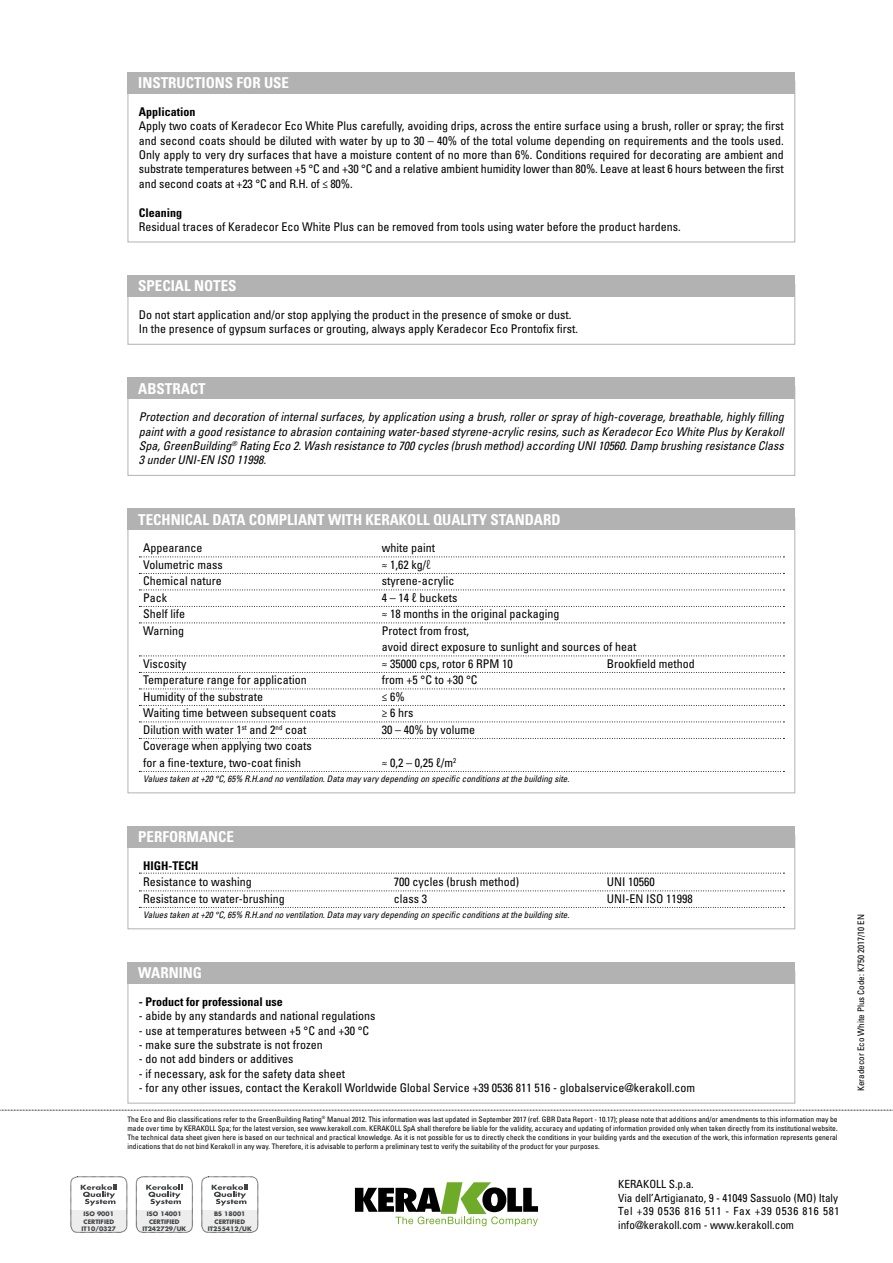
<style>
.page{position:relative;width:893px;height:1263px;background:#fff}
.page>*{position:absolute;margin:0;border:0;box-sizing:border-box;transform-origin:0 0}
.t1{font:700 condensed 15px "Univers LT Std";color:#fff}
.t2{font:condensed 12px/14.4px "Univers LT Std";color:#000}
.t3{font:italic condensed 12px/14.4px "Univers LT Std";color:#000;text-align:justify}
.t4{font:700 condensed 12px "Univers LT Std";color:#000}
.t5{font:condensed 11.25px/13.5px "Univers LT Std";color:#000}
.t6{font:italic condensed 9px "Univers LT Std";color:#000}
.t7{font:condensed 9px "Univers LT Std";color:#000}
.t8{font:condensed 7.5px/9px "Univers LT Std";color:#000;text-align:justify}
.t9{font:700 6px/7.2px "Futura Std";color:#424446;text-align:center}
.s1{font-weight:300}
</style>
<div class="page">
<svg style="left:0;top:1110px;width:893px;height:1px"></svg>
<div style="left:71px;top:1176px;width:56px;height:56px;border:1px dashed #000;border-radius:7px"></div>
<svg style="left:71px;top:1184px;width:56px;height:48px"></svg>
<div style="left:136px;top:1176px;width:56px;height:56px;border:1px dashed #000;border-radius:7px"></div>
<svg style="left:136px;top:1184px;width:56px;height:48px"></svg>
<div style="left:202px;top:1176px;width:56px;height:56px;border:1px dashed #000;border-radius:7px"></div>
<svg style="left:202px;top:1184px;width:56px;height:48px"></svg>
<svg style="left:355px;top:1182px;width:183px;height:44px"></svg>
<div style="left:128px;top:386px;width:667px;height:90px;border:1px solid #b3b2b2"></div>
<div style="left:128px;top:378px;width:667px;height:21px;background:#b3b2b2"></div>
<svg style="left:139px;top:556px;width:645px;height:1px"></svg>
<svg style="left:139px;top:573px;width:645px;height:1px"></svg>
<svg style="left:139px;top:589px;width:645px;height:1px"></svg>
<svg style="left:139px;top:606px;width:645px;height:1px"></svg>
<svg style="left:139px;top:622px;width:645px;height:1px"></svg>
<svg style="left:139px;top:655px;width:645px;height:1px"></svg>
<svg style="left:139px;top:672px;width:645px;height:1px"></svg>
<svg style="left:139px;top:688px;width:645px;height:1px"></svg>
<svg style="left:139px;top:705px;width:645px;height:1px"></svg>
<svg style="left:139px;top:721px;width:645px;height:1px"></svg>
<svg style="left:139px;top:738px;width:645px;height:1px"></svg>
<svg style="left:139px;top:771px;width:645px;height:1px"></svg>
<div style="left:128px;top:509px;width:667px;height:21px;background:#b3b2b2"></div>
<div style="left:128px;top:72px;width:667px;height:22px;background:#b3b2b2"></div>
<div style="left:128px;top:284px;width:667px;height:61px;border:1px solid #b3b2b2"></div>
<div style="left:128px;top:275px;width:667px;height:22px;background:#b3b2b2"></div>
<div style="left:128px;top:971px;width:667px;height:132px;border:1px solid #b3b2b2"></div>
<div style="left:128px;top:962px;width:667px;height:21px;background:#b3b2b2"></div>
<svg style="left:139px;top:873px;width:645px;height:1px"></svg>
<svg style="left:139px;top:890px;width:645px;height:1px"></svg>
<svg style="left:139px;top:907px;width:645px;height:1px"></svg>
<div style="left:128px;top:835px;width:667px;height:94px;border:1px solid #b3b2b2"></div>
<div style="left:128px;top:826px;width:667px;height:21px;background:#b3b2b2"></div>
<p class="t1" style="left:138px;top:74px;width:152px">INSTRUCTIONS FOR USE</p>
<p class="t4" style="left:139px;top:104px;width:58px">Application</p>
<p class="t2" style="left:139px;top:119px;width:646px;text-align:justify">Apply two coats of Keradecor Eco White Plus carefully, avoiding drips, across the entire surface using a brush, roller or spray; the first and second coats should be diluted with water by up to 30 – 40% of the total volume depending on requirements and the tools used.<br>Only apply to very dry surfaces that have a moisture content of no more than 6%. Conditions required for decorating are ambient and substrate temperatures between +5 °C and +30 °C and a relative ambient humidity lower than 80%. Leave at least 6 hours between the first and second coats at +23 °C and R.H. of ≤ 80%.</p>
<p class="t4" style="left:139px;top:205px;width:45px">Cleaning</p>
<p class="t2" style="left:139px;top:219px;width:543px">Residual traces of Keradecor Eco White Plus can be removed from tools using water before the product hardens.</p>
<p class="t1" style="left:138px;top:277px;width:100px">SPECIAL NOTES</p>
<p class="t2" style="left:139px;top:307px;width:441px">Do not start application and/or stop applying the product in the presence of smoke or dust.<br>In the presence of gypsum surfaces or grouting, always apply Keradecor Eco Prontofix first.</p>
<p class="t1" style="left:138px;top:379px;width:69px">ABSTRACT</p>
<p class="t3" style="left:139px;top:410px;width:646px">Protection and decoration of internal surfaces, by application using a brush, roller or spray of high-coverage, breathable, highly filling paint with a good resistance to abrasion containing water-based styrene-acrylic resins, such as Keradecor Eco White Plus by Kerakoll Spa, GreenBuilding<sup>®</sup> Rating Eco 2. Wash resistance to 700 cycles (brush method) according UNI 10560. Damp brushing resistance Class 3 under UNI-EN ISO 11998.</p>
<p class="t1" style="left:138px;top:510px;width:424px">TECHNICAL DATA COMPLIANT WITH KERAKOLL QUALITY STANDARD</p>
<p class="t2" style="left:143px;top:541px;width:61px">Appearance</p>
<p class="t2" style="left:382px;top:541px;width:55px">white paint</p>
<p class="t2" style="left:143px;top:557px;width:81px">Volumetric mass</p>
<p class="t2" style="left:382px;top:557px;width:50px">≈ 1,62 kg/<span class="s1">ℓ</span></p>
<p class="t2" style="left:143px;top:574px;width:80px">Chemical nature</p>
<p class="t2" style="left:382px;top:574px;width:74px">styrene-acrylic</p>
<p class="t2" style="left:143px;top:590px;width:25px">Pack</p>
<p class="t2" style="left:382px;top:590px;width:77px">4 – 14 ℓ buckets</p>
<p class="t2" style="left:143px;top:607px;width:43px">Shelf life</p>
<p class="t2" style="left:382px;top:607px;width:179px">≈ 18 months in the original packaging</p>
<p class="t2" style="left:143px;top:623px;width:42px">Warning</p>
<p class="t2" style="left:382px;top:622px;width:256px;line-height:16.5px">Protect from frost,<br>avoid direct exposure to sunlight and sources of heat</p>
<p class="t2" style="left:143px;top:656px;width:45px">Viscosity</p>
<p class="t2" style="left:382px;top:656px;width:132px">≈ 35000 cps, rotor 6 RPM 10</p>
<p class="t2" style="left:607px;top:656px;width:89px">Brookfield method</p>
<p class="t2" style="left:143px;top:673px;width:165px">Temperature range for application</p>
<p class="t2" style="left:382px;top:673px;width:97px">from +5 °C to +30 °C</p>
<p class="t2" style="left:143px;top:689px;width:121px">Humidity of the substrate</p>
<p class="t2" style="left:382px;top:689px;width:24px">≤ 6%</p>
<p class="t2" style="left:143px;top:706px;width:194px">Waiting time between subsequent coats</p>
<p class="t2" style="left:382px;top:706px;width:33px">≥ 6 hrs</p>
<p class="t2" style="left:143px;top:722px;width:165px">Dilution with water 1<sup>st</sup> and 2<sup>nd</sup> coat</p>
<p class="t2" style="left:382px;top:722px;width:95px">30 – 40% by volume</p>
<p class="t2" style="left:143px;top:738px;width:170px;line-height:16.5px">Coverage when applying two coats for a fine-texture, two-coat finish</p>
<p class="t2" style="left:382px;top:755px;width:76px">≈ 0,2 – 0,25 ℓ/m<sup>2</sup></p>
<p class="t6" style="left:143px;top:773px;width:428px">Values taken at +20 °C, 65% R.H.and no ventilation. Data may vary depending on specific conditions at the building site.</p>
<p class="t1" style="left:138px;top:828px;width:97px">PERFORMANCE</p>
<p class="t4" style="left:143px;top:858px;width:57px">HIGH-TECH</p>
<p class="t2" style="left:143px;top:875px;width:110px">Resistance to washing</p>
<p class="t2" style="left:394px;top:875px;width:127px">700 cycles (brush method)</p>
<p class="t2" style="left:607px;top:875px;width:49px">UNI 10560</p>
<p class="t2" style="left:143px;top:891px;width:143px">Resistance to water-brushing</p>
<p class="t2" style="left:394px;top:891px;width:35px">class 3</p>
<p class="t2" style="left:607px;top:891px;width:87px">UNI-EN ISO 11998</p>
<p class="t6" style="left:143px;top:909px;width:428px">Values taken at +20 °C, 65% R.H.and no ventilation. Data may vary depending on specific conditions at the building site.</p>
<p class="t1" style="left:138px;top:964px;width:65px">WARNING</p>
<p class="t4" style="left:139px;top:994px;width:145px">- Product for professional use</p>
<p class="t2" style="left:139px;top:1008px;width:238px">- abide by any standards and national regulations</p>
<p class="t2" style="left:139px;top:1023px;width:232px">- use at temperatures between +5 °C and +30 °C</p>
<p class="t2" style="left:139px;top:1037px;width:185px">- make sure the substrate is not frozen</p>
<p class="t2" style="left:139px;top:1052px;width:156px">- do not add binders or additives</p>
<p class="t2" style="left:139px;top:1066px;width:208px">- if necessary, ask for the safety data sheet</p>
<p class="t2" style="left:139px;top:1080px;width:558px">- for any other issues, contact the Kerakoll Worldwide Global Service +39 0536 811 516 - globalservice@kerakoll.com</p>
<p class="t8" style="left:128px;top:1114px;width:712px">The Eco and Bio classifications refer to the GreenBuilding Rating<sup>®</sup> Manual 2012. This information was last updated in September 2017 (ref. GBR Data Report - 10.17); please note that additions and/or amendments to this information may be made over time by KERAKOLL Spa; for the latest version, see www.kerakoll.com. KERAKOLL SpA shall therefore be liable for the validity, accuracy and updating of information provided only when taken directly from its institutional website.<br>The technical data sheet given here is based on our technical and practical knowledge. As it is not possible for us to directly check the conditions in your building yards and the execution of the work, this information represents general indications that do not bind Kerakoll in any way. Therefore, it is advisable to perform a preliminary test to verify the suitability of the product for your purposes.</p>
<p class="t9" style="left:82px;top:1210px;width:36px">ISO 9001<br>CERTIFIED<br>IT10/0327</p>
<p class="t9" style="left:142px;top:1210px;width:45px">ISO 14001<br>CERTIFIED<br>IT242729/UK</p>
<p class="t9" style="left:208px;top:1210px;width:45px">BS 18001<br>CERTIFIED<br>IT255412/UK</p>
<p class="t5" style="left:618px;top:1177px;width:223px">KERAKOLL S.p.a.<br>Via dell’Artigianato, 9 - 41049 Sassuolo (MO) Italy Tel +39 0536 816 511 - Fax +39 0536 816 581 info@kerakoll.com - www.kerakoll.com</p>
<p class="t7" style="left:855px;top:1091px;width:178px;rotate:-90deg">Keradecor Eco White Plus Code: K750 2017/10 EN</p>
</div>
